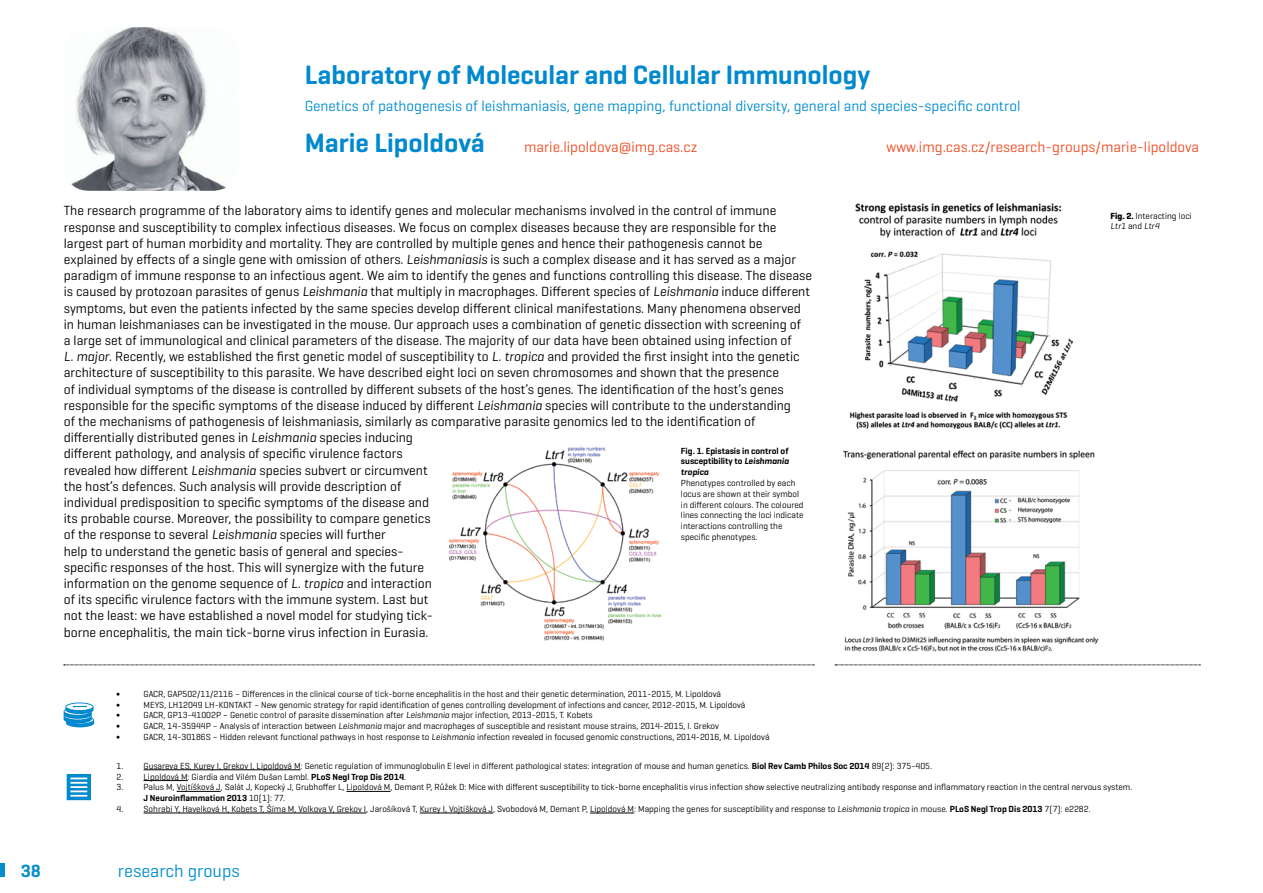
<style>
.page{position:relative;width:1263px;height:893px;background:#fff}
.page>*{position:absolute;margin:0;border:0;box-sizing:border-box;transform-origin:0 0}
.t1{font:600 27px "Geogrotesque";color:#0089cf}
.t2{font:18px "Geogrotesque";color:#038dcd}
.t3{font:600 18px "Geogrotesque";color:#038dcd}
.t4{font:15px "Geogrotesque";color:#038dcd}
.t5{font:15px "Geogrotesque";color:#f04e26}
.t6{font:13.5px/16.2px "Geogrotesque";color:#000}
.t7{font:9px/10.8px "Geogrotesque";color:#000}
.t8{font:600 9px/10.8px "Geogrotesque";color:#000;text-align:justify}
.s1{font-style:italic}
.s2{font-weight:700}
.s3{font-weight:600}
</style>
<div class="page">
<div style="left:0;top:863px;width:5px;height:14px;background:#038dcd"></div>
<img style="left:849px;top:203px;width:224px;height:226px">
<img style="left:843px;top:450px;width:256px;height:201px">
<img style="left:449px;top:446px;width:212px;height:194px">
<hr style="left:144px;top:769px;width:157px;height:1px;background:#000">
<hr style="left:144px;top:780px;width:44px;height:1px;background:#000">
<hr style="left:177px;top:791px;width:44px;height:1px;background:#000">
<hr style="left:346px;top:791px;width:44px;height:1px;background:#000">
<hr style="left:144px;top:813px;width:222px;height:1px;background:#000">
<hr style="left:420px;top:813px;width:73px;height:1px;background:#000">
<hr style="left:590px;top:813px;width:44px;height:1px;background:#000">
<svg style="left:64px;top:702px;width:30px;height:25px"></svg>
<svg style="left:67px;top:774px;width:24px;height:26px"></svg>
<svg style="left:64px;top:665px;width:750px;height:1px"></svg>
<svg style="left:835px;top:665px;width:365px;height:1px"></svg>
<img style="left:71px;top:27px;width:156px;height:164px">
<h1 class="t1" style="left:305px;top:58px;width:567px">Laboratory of Molecular and Cellular Immunology</h1>
<p class="t4" style="left:305px;top:96px;width:717px">Genetics of pathogenesis of leishmaniasis, gene mapping, functional diversity, general and species-specific control</p>
<h1 class="t1" style="left:305px;top:126px;width:182px">Marie Lipoldová</h1>
<p class="t5" style="left:524px;top:138px;width:175px">marie.lipoldova@img.cas.cz</p>
<p class="t5" style="left:886px;top:138px;width:314px">www.img.cas.cz/research-groups/marie-lipoldova</p>
<p class="t6" style="left:64px;top:202px;width:750px">The research programme of the laboratory aims to identify genes and molecular mechanisms involved in the control of immune response and susceptibility to complex infectious diseases. We focus on complex diseases because they are responsible for the largest part of human morbidity and mortality. They are controlled by multiple genes and hence their pathogenesis cannot be explained by effects of a single gene with omission of others. <span class="s1">Leishmaniasis</span> is such a complex disease and it has served as a major paradigm of immune response to an infectious agent. We aim to identify the genes and functions controlling this disease. The disease is caused by protozoan parasites of genus <span class="s1">Leishmania</span> that multiply in macrophages. Different species of <span class="s1">Leishmania</span> induce different symptoms, but even the patients infected by the same species develop different clinical manifestations. Many phenomena observed in human leishmaniases can be investigated in the mouse. Our approach uses a combination of genetic dissection with screening of<br>a large set of immunological and clinical parameters of the disease. The majority of our data have been obtained using infection of<br><span class="s1">L. major</span>. Recently, we established the first genetic model of susceptibility to <span class="s1">L. tropica</span> and provided the first insight into the genetic architecture of susceptibility to this parasite. We have described eight loci on seven chromosomes and shown that the presence<br>of individual symptoms of the disease is controlled by different subsets of the host’s genes. The identification of the host’s genes responsible for the specific symptoms of the disease induced by different <span class="s1">Leishmania</span> species will contribute to the understanding<br>of the mechanisms of pathogenesis of leishmaniasis, similarly as comparative parasite genomics led to the identification of differentially distributed genes in <span class="s1">Leishmania</span> species inducing<br>different pathology, and analysis of specific virulence factors<br>revealed how different <span class="s1">Leishmania</span> species subvert or circumvent<br>the host’s defences. Such analysis will provide description of<br>individual predisposition to specific symptoms of the disease and<br>its probable course. Moreover, the possibility to compare genetics<br>of the response to several <span class="s1">Leishmania</span> species will further<br>help to understand the genetic basis of general and species-<br>specific responses of the host. This will synergize with the future<br>information on the genome sequence of <span class="s1">L. tropica</span> and interaction<br>of its specific virulence factors with the immune system. Last but<br>not the least: we have established a novel model for studying tick-<br>borne encephalitis, the main tick-borne virus infection in Eurasia.</p>
<p class="t8" style="left:681px;top:445px;width:109px">Fig. 1. Epistasis in control of susceptibility to <span class="s1">Leishmania tropica</span></p>
<p class="t7" style="left:681px;top:477px;width:124px">Phenotypes controlled by each locus are shown at their symbol in different colours. The coloured lines connecting the loci indicate interactions controlling the specific phenotypes.</p>
<p class="t7" style="left:117px;top:688px;width:5px">∫</p>
<p class="t7" style="left:144px;top:688px;width:579px">GACR, GAP502/11/2116 – Differences in the clinical course of tick-borne encephalitis in the host and their genetic determination, 2011-2015, M. Lipoldová</p>
<p class="t7" style="left:117px;top:699px;width:5px">∫</p>
<p class="t7" style="left:144px;top:699px;width:603px">MEYS, LH12049 LH-KONTAKT – New genomic strategy for rapid identification of genes controlling development of infections and cancer, 2012-2015, M. Lipoldová</p>
<p class="t7" style="left:117px;top:710px;width:5px">∫</p>
<p class="t7" style="left:144px;top:710px;width:451px">GACR, GP13-41002P – Genetic control of parasite dissemination after <span class="s1">Leishmania</span> major infection, 2013-2015, T. Kobets</p>
<p class="t7" style="left:117px;top:720px;width:5px">∫</p>
<p class="t7" style="left:144px;top:720px;width:577px">GACR, 14-35944P – Analysis of interaction between <span class="s1">Leishmania</span> major and macrophages of susceptible and resistant mouse strains, 2014-2015, I. Grekov</p>
<p class="t7" style="left:117px;top:731px;width:5px">∫</p>
<p class="t7" style="left:144px;top:731px;width:627px">GACR, 14-30186S – Hidden relevant functional pathways in host response to <span class="s1">Leishmania</span> infection revealed in focused genomic constructions, 2014-2016, M. Lipoldová</p>
<p class="t7" style="left:1110px;top:210px;width:83px"><span class="s2">Fig. 2.</span> Interacting loci<br><span class="s1">Ltr1</span> and <span class="s1">Ltr4</span></p>
<p class="t7" style="left:117px;top:760px;width:817px">1. Gusareva ES, Kurey I, Grekov I, Lipoldová M: Genetic regulation of immunoglobulin E level in different pathological states: integration of mouse and human genetics. <span class="s3">Biol Rev Camb Philos Soc 2014</span> 89(2): 375-405.</p>
<p class="t7" style="left:117px;top:771px;width:291px">2. Lipoldová M: Giardia and Vilém Dušan Lambl. <span class="s3">PLoS Negl Trop Dis 2014</span>.</p>
<p class="t7" style="left:144px;top:782px;width:990px;text-indent:-27px">3. Palus M, Vojtíšková J, Salát J, Kopecký J, Grubhoffer L, Lipoldová M, Demant P, Růžek D: Mice with different susceptibility to tick-borne encephalitis virus infection show selective neutralizing antibody response and inflammatory reaction in the central nervous system.<br><span class="s3">J Neuroinflammation 2013</span> 10(1): 77.</p>
<p class="t7" style="left:117px;top:803px;width:976px">4. Sohrabi Y, Havelková H, Kobets T, Šíma M, Volkova V, Grekov I, Jarošíková T, Kurey I, Vojtíšková J, Svobodová M, Demant P, Lipoldová M: Mapping the genes for susceptibility and response to <span class="s1">Leishmania tropica</span> in mouse. <span class="s3">PLoS Negl Trop Dis 2013</span> 7(7): e2282.</p>
<h2 class="t3" style="left:21px;top:859px;width:22px">38</h2>
<h2 class="t2" style="left:118px;top:859px;width:123px">research groups</h2>
</div>
